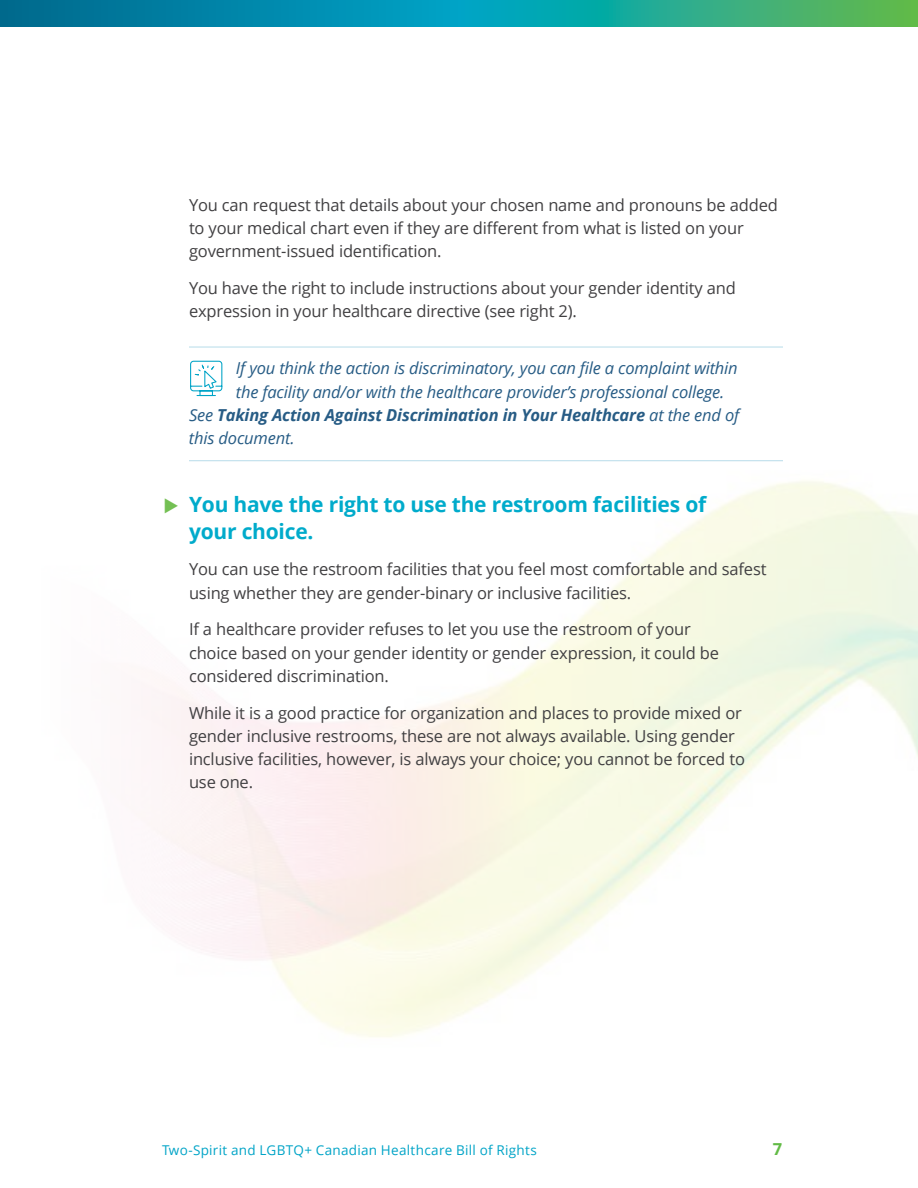
<style>
.page{position:relative;width:918px;height:1188px;background:#fff}
.page>*{position:absolute;margin:0;border:0;box-sizing:border-box;transform-origin:0 0}
.t1{font:700 21px/27px "Open Sans";letter-spacing:-.01em;color:#00abcb}
.t2{font:16.5px/23.2px "Open Sans";letter-spacing:-.01em;color:#414042}
.t3{font:italic 16.5px "Open Sans";letter-spacing:-.01em;color:#275c85}
.t4{font:italic 700 16.5px "Open Sans";letter-spacing:-.01em;color:#275c85}
.t5{font:700 16.5px "Open Sans";color:#62bb46}
.t6{font:13.5px "Open Sans";letter-spacing:.02em;color:#00a4c7}
.s1{font-weight:400}
.s2{color:#74c054}
</style>
<div class="page">
<svg style="left:0;top:0;width:918px;height:27px;background:#159999"></svg>
<hr style="left:189px;top:347px;width:594px;height:1px;background:#b7dce9">
<hr style="left:189px;top:460px;width:594px;height:1px;background:#b7dce9">
<svg style="left:190px;top:361px;width:32px;height:35px"></svg>
<p class="t2" style="left:189px;top:193px;width:590px">You can request that details about your chosen name and pronouns be added to your medical chart even if they are different from what is listed on your government-issued identification.</p>
<p class="t2" style="left:189px;top:276px;width:549px">You have the right to include instructions about your gender identity and expression in your healthcare directive (see right 2).</p>
<p class="t3" style="left:236px;top:357px;width:503px">If you think the action is discriminatory, you can file a complaint within</p>
<p class="t3" style="left:236px;top:380px;width:490px">the facility and/or with the healthcare provider’s professional college.</p>
<p class="t4" style="left:189px;top:403px;width:552px"><span class="s1">See</span> Taking Action Against Discrimination in Your Healthcare <span class="s1">at the end of</span></p>
<p class="t3" style="left:189px;top:427px;width:107px">this document.</p>
<p class="t1" style="left:189px;top:490px;width:519px;text-indent:-27px"><span class="s2">▶</span> You have the right to use the restroom facilities of your choice.</p>
<p class="t2" style="left:189px;top:557px;width:579px">You can use the restroom facilities that you feel most comfortable and safest using whether they are gender-binary or inclusive facilities.</p>
<p class="t2" style="left:189px;top:617px;width:532px">If a healthcare provider refuses to let you use the restroom of your choice based on your gender identity or gender expression, it could be considered discrimination.</p>
<p class="t2" style="left:189px;top:701px;width:558px">While it is a good practice for organization and places to provide mixed or gender inclusive restrooms, these are not always available. Using gender inclusive facilities, however, is always your choice; you cannot be forced to use one.</p>
<p class="t6" style="left:162px;top:1141px;width:376px">Two-Spirit and LGBTQ+ Canadian Healthcare Bill of Rights</p>
<p class="t5" style="left:773px;top:1138px;width:11px">7</p>
</div>
